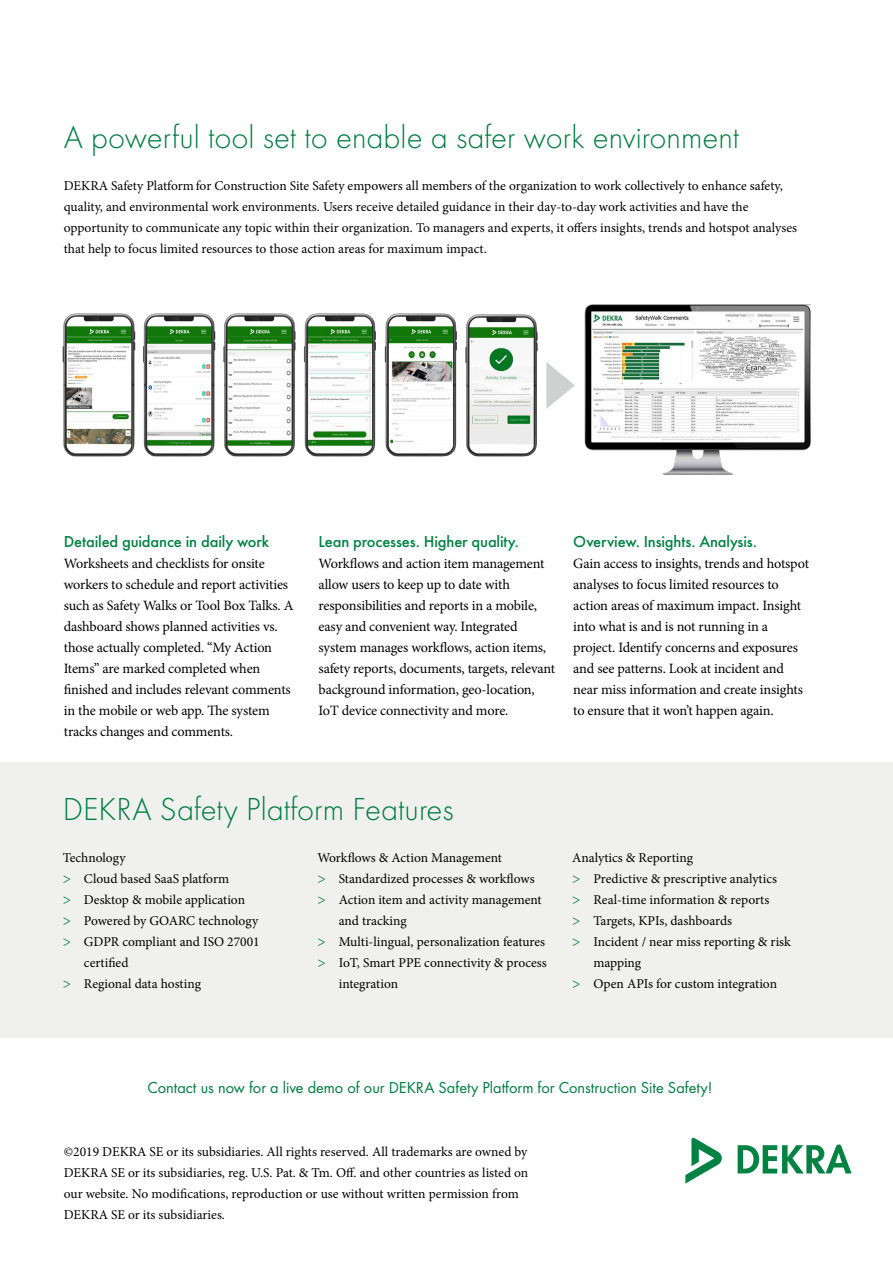
<style>
.page{position:relative;width:893px;height:1263px;background:#fff}
.page>*{position:absolute;margin:0;border:0;box-sizing:border-box;transform-origin:0 0}
.t1{font:300 33px "Futura";color:#007d40}
.t2{font:500 16.5px "Futura";letter-spacing:-.01em;color:#008243}
.t3{font:16.5px "Futura Boo";color:#007d40}
.t4{font:14.25px/21px "Minion Pro";letter-spacing:-.015em;color:#000}
.t5{font:13.5px/21px "Minion Pro";color:#000}
.s1{font-size:15px;color:#007d40}
</style>
<div class="page">
<svg style="left:738px;top:1144px;width:114px;height:29px"></svg>
<svg style="left:685px;top:1138px;width:37px;height:45px"></svg>
<div style="left:0;top:762px;width:893px;height:276px;background:#f0f0ef"></div>
<img style="left:584px;top:304px;width:227px;height:171px">
<img style="left:62px;top:313px;width:74px;height:144px">
<img style="left:142px;top:313px;width:315px;height:144px">
<svg style="left:546px;top:362px;width:29px;height:47px"></svg>
<img style="left:465px;top:314px;width:73px;height:143px">
<h1 class="t1" style="left:64px;top:116px;width:677px">A powerful tool set to enable a safer work environment</h1>
<p class="t5" style="left:64px;top:175px;width:735px">DEKRA Safety Platformfor Construction Site Safety empowers all members of the organization to work collectively to enhance safety, quality, and environmental work environments. Users receive detailed guidance in their day-to-day work activities and have the opportunity to communicate any topic within their organization. To managers and experts, it offers insights, trends and hotspot analyses that help to focus limited resources to those action areas for maximum impact.</p>
<p class="t2" style="left:64px;top:529px;width:207px">Detailed guidance in daily work</p>
<p class="t4" style="left:64px;top:553px;width:231px">Worksheets and checklists for onsite workers to schedule and report activities such as Safety Walks or Tool Box Talks. A dashboard shows planned activities vs. those actually completed. “My Action Items” are marked completed when finished and includes relevant comments in the mobile or web app. The system tracks changes and comments.</p>
<p class="t2" style="left:319px;top:529px;width:202px">Lean processes. Higher quality.</p>
<p class="t4" style="left:319px;top:553px;width:238px">Workflows and action item management allow users to keep up to date with responsibilities and reports in a mobile, easy and convenient way. Integrated system manages workflows, action items, safety reports, documents, targets, relevant background information, geo-location, IoT device connectivity and more.</p>
<p class="t2" style="left:573px;top:529px;width:185px">Overview. Insights. Analysis.</p>
<p class="t4" style="left:573px;top:553px;width:237px">Gain access to insights, trends and hotspot analyses to focus limited resources to action areas of maximum impact. Insight into what is and is not running in a project. Identify concerns and exposures and see patterns. Look at incident and near miss information and create insights to ensure that it won’t happen again.</p>
<h1 class="t1" style="left:63px;top:788px;width:392px">DEKRA Safety Platform Features</h1>
<p class="t5" style="left:63px;top:847px;width:64px">Technology</p>
<p class="t5" style="left:63px;top:868px;width:168px"><span class="s1">&gt;</span> Cloud based SaaS platform</p>
<p class="t5" style="left:63px;top:889px;width:184px"><span class="s1">&gt;</span> Desktop &amp; mobile application</p>
<p class="t5" style="left:63px;top:910px;width:197px"><span class="s1">&gt;</span> Powered by GOARC technology</p>
<p class="t5" style="left:63px;top:931px;width:198px"><span class="s1">&gt;</span> GDPR compliant and ISO 27001</p>
<p class="t5" style="left:84px;top:952px;width:46px">certified</p>
<p class="t5" style="left:63px;top:973px;width:140px"><span class="s1">&gt;</span> Regional data hosting</p>
<p class="t5" style="left:317px;top:847px;width:186px">Workflows &amp; Action Management</p>
<p class="t5" style="left:317px;top:868px;width:219px"><span class="s1">&gt;</span> Standardized processes &amp; workflows</p>
<p class="t5" style="left:317px;top:889px;width:226px"><span class="s1">&gt;</span> Action item and activity management</p>
<p class="t5" style="left:339px;top:910px;width:70px">and tracking</p>
<p class="t5" style="left:317px;top:931px;width:229px"><span class="s1">&gt;</span> Multi-lingual, personalization features</p>
<p class="t5" style="left:317px;top:952px;width:231px"><span class="s1">&gt;</span> IoT, Smart PPE connectivity &amp; process</p>
<p class="t5" style="left:339px;top:973px;width:61px">integration</p>
<p class="t5" style="left:572px;top:847px;width:122px">Analytics &amp; Reporting</p>
<p class="t5" style="left:572px;top:868px;width:206px"><span class="s1">&gt;</span> Predictive &amp; prescriptive analytics</p>
<p class="t5" style="left:572px;top:889px;width:199px"><span class="s1">&gt;</span> Real-time information &amp; reports</p>
<p class="t5" style="left:572px;top:910px;width:161px"><span class="s1">&gt;</span> Targets, KPIs, dashboards</p>
<p class="t5" style="left:572px;top:931px;width:220px"><span class="s1">&gt;</span> Incident / near miss reporting &amp; risk</p>
<p class="t5" style="left:593px;top:952px;width:49px">mapping</p>
<p class="t5" style="left:572px;top:973px;width:206px"><span class="s1">&gt;</span> Open APIs for custom integration</p>
<p class="t3" style="left:148px;top:1076px;width:566px">Contact us now for a live demo of our DEKRA Safety Platform for Construction Site Safety!</p>
<p class="t5" style="left:64px;top:1141px;width:466px">©2019 DEKRA SE or its subsidiaries. All rights reserved. All trademarks are owned by DEKRA SE or its subsidiaries, reg. U.S. Pat. &amp; Tm. Off. and other countries as listed on our website. No modifications, reproduction or use without written permission from DEKRA SE or its subsidiaries.</p>
</div>
